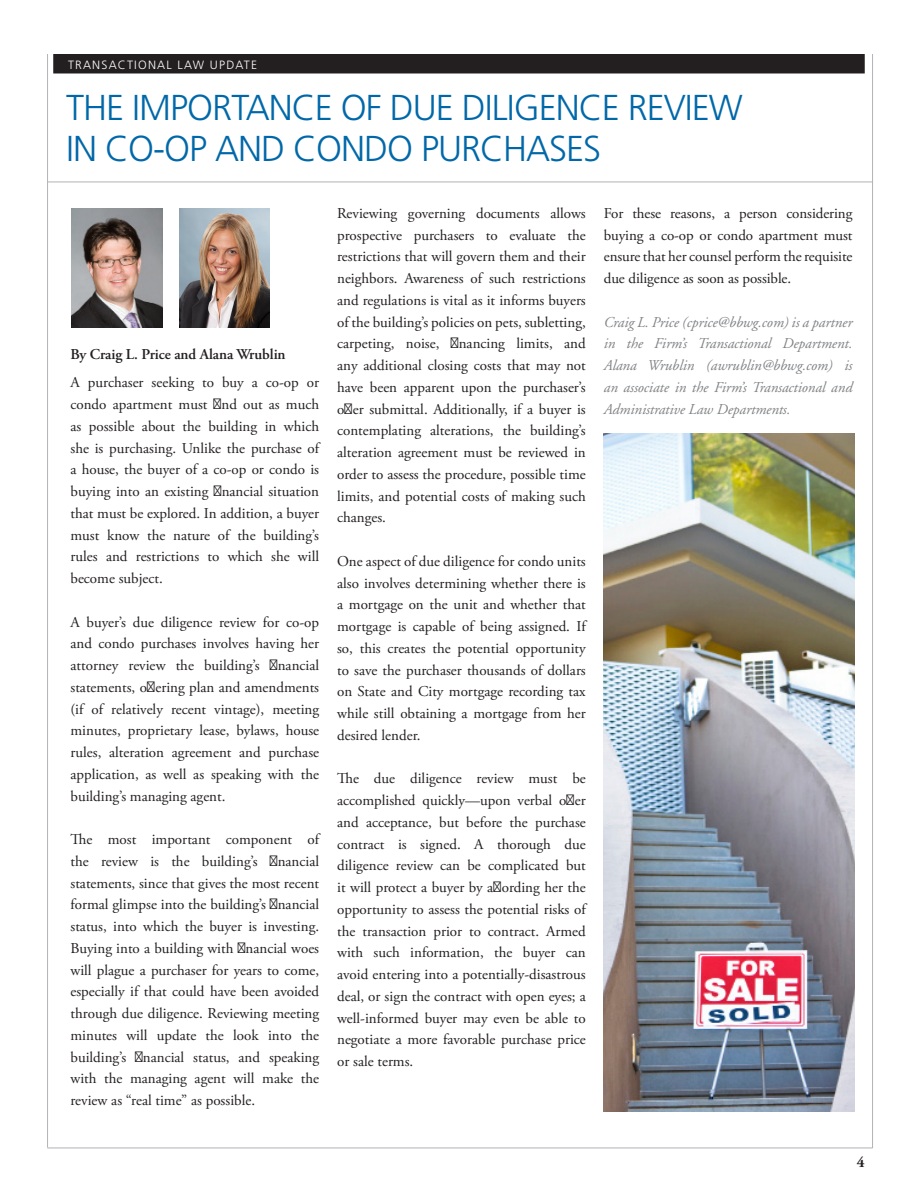
<style>
.page{position:relative;width:918px;height:1188px;background:#fff}
.page>*{position:absolute;margin:0;border:0;box-sizing:border-box;transform-origin:0 0}
.head{font:300 36px/40.5px "Frutiger";letter-spacing:-.03em;color:#0068a9}
.text{font:15px/21.8px "Adobe Garamond Pro";color:#231f20;text-align:justify}
.text_bio{font:italic 15px/21.8px "Adobe Garamond";letter-spacing:-.005em;color:#808285;text-align:justify}
.lit_text{font:600 15px "Adobe Garamond Pro";letter-spacing:-.005em;color:#231f20}
.text-2{font:700 15px "Adobe Garamond Pro";color:#231f20}
.TOC_banner{font:300 12px "Frutiger";letter-spacing:.1em;color:#fff}
</style>
<div class="page">
<hr style="left:47px;top:1147px;width:826px;height:1px;background:#b2b3b7">
<hr style="left:47px;top:54px;width:1px;height:1094px;background:#b2b3b7">
<hr style="left:872px;top:54px;width:1px;height:1094px;background:#b2b3b7">
<hr style="left:48px;top:181px;width:825px;height:1px;background:#b2b3b7">
<img style="left:71px;top:208px;width:91px;height:120px">
<img style="left:179px;top:208px;width:91px;height:120px">
<div style="left:53px;top:54px;width:812px;height:20px;background:#231f20"></div>
<img style="left:604px;top:434px;width:250px;height:678px">
<p class="TOC_banner" style="left:68px;top:58px;width:191px">TRANSACTIONAL LAW UPDATE</p>
<p class="head" style="left:66px;top:87px;width:678px">THE IMPORTANCE OF DUE DILIGENCE REVIEW<br>IN CO-OP AND CONDO PURCHASES</p>
<p class="lit_text" style="left:70px;top:346px;width:217px">By Craig L. Price and Alana Wrublin</p>
<p class="text" style="left:70px;top:372px;width:250px">A purchaser seeking to buy a co-op or condo apartment must find out as much as possible about the building in which she is purchasing. Unlike the purchase of a house, the buyer of a co-op or condo is buying into an existing financial situation that must be explored. In addition, a buyer must know the nature of the building’s rules and restrictions to which she will become subject.</p>
<p class="text" style="left:70px;top:611px;width:250px">A buyer’s due diligence review for co-op and condo purchases involves having her attorney review the building’s financial statements, offering plan and amendments (if of relatively recent vintage), meeting minutes, proprietary lease, bylaws, house rules, alteration agreement and purchase application, as well as speaking with the building’s managing agent.</p>
<p class="text" style="left:70px;top:829px;width:250px">The most important component of the review is the building’s financial statements, since that gives the most recent formal glimpse into the building’s financial status, into which the buyer is investing.<br>Buying into a building with financial woes will plague a purchaser for years to come, especially if that could have been avoided through due diligence. Reviewing meeting minutes will update the look into the building’s financial status, and speaking with the managing agent will make the review as “real time” as possible.</p>
<p class="text" style="left:337px;top:203px;width:250px">Reviewing governing documents allows prospective purchasers to evaluate the restrictions that will govern them and their neighbors. Awareness of such restrictions and regulations is vital as it informs buyers of the building’s policies on pets, subletting, carpeting, noise, financing limits, and any additional closing costs that may not have been apparent upon the purchaser’s offer submittal. Additionally, if a buyer is contemplating alterations, the building’s alteration agreement must be reviewed in order to assess the procedure, possible time limits, and potential costs of making such changes.</p>
<p class="text" style="left:337px;top:551px;width:250px">One aspect of due diligence for condo units also involves determining whether there is a mortgage on the unit and whether that mortgage is capable of being assigned. If so, this creates the potential opportunity to save the purchaser thousands of dollars on State and City mortgage recording tax while still obtaining a mortgage from her desired lender.</p>
<p class="text" style="left:337px;top:768px;width:250px">The due diligence review must be accomplished quickly—upon verbal offer and acceptance, but before the purchase contract is signed. A thorough due diligence review can be complicated but it will protect a buyer by affording her the opportunity to assess the potential risks of the transaction prior to contract. Armed with such information, the buyer can avoid entering into a potentially-disastrous deal, or sign the contract with open eyes; a well-informed buyer may even be able to negotiate a more favorable purchase price or sale terms.</p>
<p class="text" style="left:604px;top:203px;width:250px">For these reasons, a person considering buying a co-op or condo apartment must ensure that her counsel perform the requisite due diligence as soon as possible.</p>
<p class="text_bio" style="left:604px;top:312px;width:250px">Craig L. Price (cprice@bbwg.com) is a partner in the Firm’s Transactional Department.<br>Alana Wrublin (awrublin@bbwg.com) is an associate in the Firm’s Transactional and Administrative Law Departments.</p>
<p class="text-2" style="left:857px;top:1153px;width:9px">4</p>
</div>
